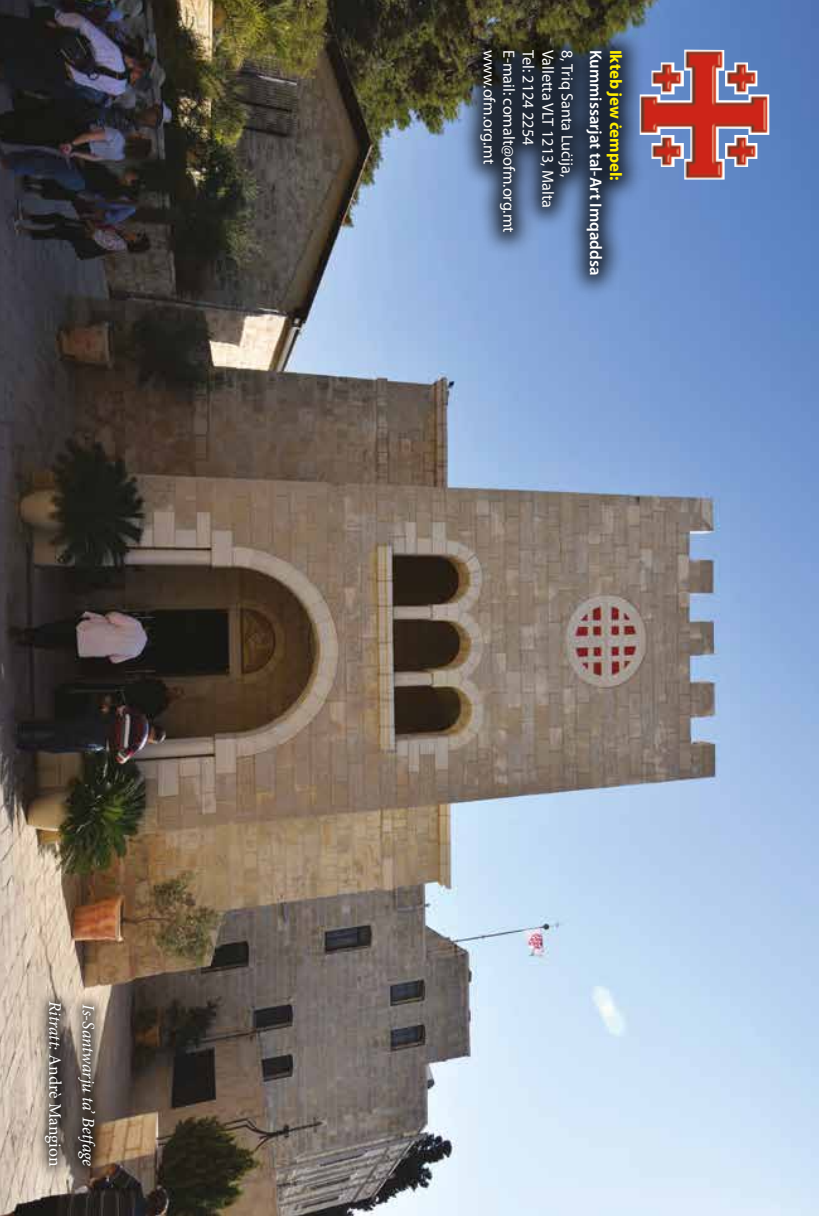
<style>
.page{position:relative;width:819px;height:1216px;background:#fff}
.page>*{position:absolute;margin:0;border:0;box-sizing:border-box;transform-origin:0 0}
.t1{font:italic 17.5px "Minion Pro";letter-spacing:-.01em;color:#fff}
.t2{font:17.5px "Minion Pro";letter-spacing:-.005em;color:#fff}
.t3{font:600 16.8px "Myriad Pro";color:#fff}
.t4{font:700 16.8px "Myriad Pro";color:#ffed00}
.t5{font:16.28px "Myriad Pro";color:#fff}
.s1{font-style:italic}
</style>
<div class="page">
<img style="left:0;top:0;width:819px;height:1215px">
<img style="left:644px;top:50px;width:125px;height:129px">
<div style="left:458px;top:27px;width:186px;height:270px;background:#000;opacity:.75"></div>
<svg style="left:32px;top:989px;width:76px;height:189px"></svg>
<p class="t2" style="left:67px;top:1001px;width:167px;rotate:90deg"><span class="s1">Ritratt:</span> Andrè Mangion</p>
<p class="t1" style="left:100px;top:1004px;width:164px;rotate:90deg">Is-Santwarju ta’ Betfage</p>
<p class="t5" style="left:499px;top:50px;width:116px;rotate:90deg">www.ofm.org.mt</p>
<p class="t5" style="left:519px;top:50px;width:184px;rotate:90deg">E-mail: comalt@ofm.org.mt</p>
<p class="t5" style="left:538px;top:50px;width:97px;rotate:90deg">Tel: 2124 2254</p>
<p class="t5" style="left:558px;top:50px;width:160px;rotate:90deg">Valletta VLT 1213, Malta</p>
<p class="t5" style="left:577px;top:50px;width:129px;rotate:90deg">8, Triq Santa Luċija,</p>
<p class="t3" style="left:606px;top:50px;width:227px;rotate:90deg">Kummissarjat tal-Art Imqaddsa</p>
<p class="t4" style="left:626px;top:50px;width:133px;rotate:90deg">Ikteb jew ċempel:</p>
</div>
